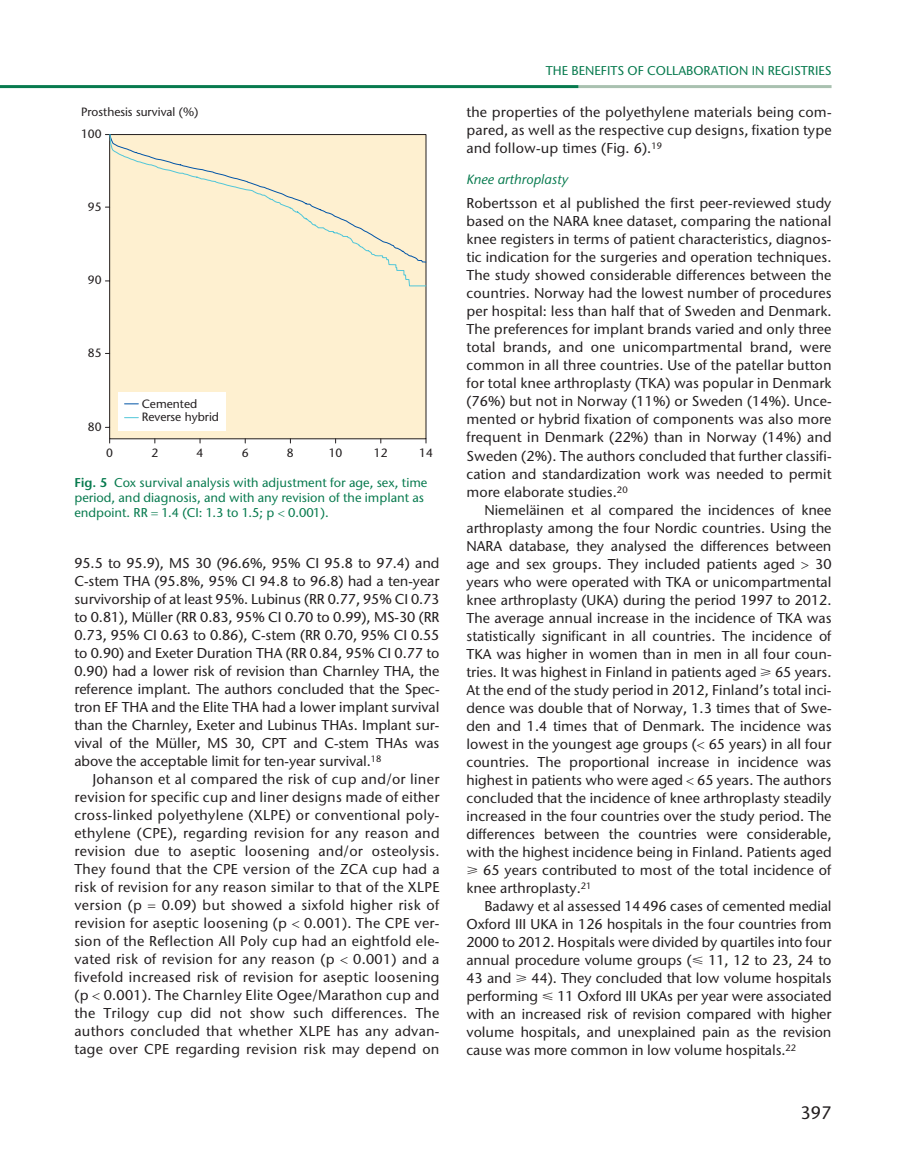
<style>
.page{position:relative;width:906px;height:1170px;background:#fff}
.page>*{position:absolute;margin:0;border:0;box-sizing:border-box;transform-origin:0 0}
.t1{font:500 18px "Stone Sans ITC Pro";color:#231f20}
.t2{font:500 14.25px/18px "Stone Sans ITC Pro";letter-spacing:.005em;color:#231f20;text-align:justify}
.t3{font:italic 500 13.5px "Stone Sans ITC Pro";color:#077a4e}
.t4{font:500 12.75px/15px "Stone Sans ITC Pro";color:#077a4e}
.t5{font:500 12px/13.2px "Stone Sans Std";color:#231f20}
.s1{font-weight:600}
</style>
<div class="page">
<hr style="left:578px;top:85px;width:253px;height:3px;background:#a9c1b0">
<hr style="left:0;top:85px;width:578px;height:3px;background:#077a4e">
<div style="left:105px;top:280px;width:322px;height:159px;background:#fef0d0"></div>
<div style="left:118px;top:392px;width:107px;height:39px;background:#fff"></div>
<svg style="left:125px;top:403px;width:13px;height:1px"></svg>
<svg style="left:125px;top:417px;width:13px;height:1px"></svg>
<div style="left:109px;top:134px;width:318px;height:152px;background:#fef0d0"></div>
<p class="t5" style="left:81px;top:106px;width:119px">Prosthesis survival (%)</p>
<p class="t5" style="left:81px;top:127px;width:22px">100</p>
<p class="t5" style="left:88px;top:200px;width:15px">95</p>
<p class="t5" style="left:88px;top:273px;width:15px">90</p>
<p class="t5" style="left:88px;top:346px;width:15px">85</p>
<p class="t5" style="left:88px;top:420px;width:15px">80</p>
<p class="t5" style="left:142px;top:397px;width:79px">Cemented<br>Reverse hybrid</p>
<p class="t5" style="left:106px;top:446px;width:8px">0</p>
<p class="t5" style="left:151px;top:446px;width:8px">2</p>
<p class="t5" style="left:197px;top:446px;width:8px">4</p>
<p class="t5" style="left:242px;top:446px;width:8px">6</p>
<p class="t5" style="left:287px;top:446px;width:8px">8</p>
<p class="t5" style="left:329px;top:446px;width:15px">10</p>
<p class="t5" style="left:374px;top:446px;width:15px">12</p>
<p class="t5" style="left:419px;top:446px;width:15px">14</p>
<p class="t4" style="left:74px;top:475px;width:354px"><span class="s1">Fig. 5</span> Cox survival analysis with adjustment for age, sex, time period, and diagnosis, and with any revision of the implant as endpoint. RR 1.4 (CI: 1.3 to 1.5; p 0.001).</p>
<p class="t2" style="left:74px;top:554px;width:366px">95.5 to 95.9), MS 30 (96.6%, 95% CI 95.8 to 97.4) and C-stem THA (95.8%, 95% CI 94.8 to 96.8) had a ten-year survivorship of at least 95%. Lubinus (RR 0.77, 95% CI 0.73 to 0.81), Müller (RR 0.83, 95% CI 0.70 to 0.99), MS-30 (RR 0.73, 95% CI 0.63 to 0.86), C-stem (RR 0.70, 95% CI 0.55 to 0.90) and Exeter Duration THA (RR 0.84, 95% CI 0.77 to 0.90) had a lower risk of revision than Charnley THA, the reference implant. The authors concluded that the Spec&shy;tron EF THA and the Elite THA had a lower implant survival than the Charnley, Exeter and Lubinus THAs. Implant sur&shy;vival of the Müller, MS 30, CPT and C-stem THAs was above the acceptable limit for ten-year survival.<sup>18</sup></p>
<p class="t2" style="left:74px;top:770px;width:366px;text-indent:18px">Johanson et al compared the risk of cup and/or liner revision for specific cup and liner designs made of either cross-linked polyethylene (XLPE) or conventional poly&shy;ethylene (CPE), regarding revision for any reason and revision due to aseptic loosening and/or osteolysis.<br>They found that the CPE version of the ZCA cup had a risk of revision for any reason similar to that of the XLPE version (p</p>
<p class="t2" style="left:74px;top:896px;width:366px;text-indent:87px">0.09) but showed a sixfold higher risk of revision for aseptic loosening (p 0.001). The CPE ver&shy;sion of the Reflection All Poly cup had an eightfold ele&shy;vated risk of revision for any reason (p</p>
<p class="t2" style="left:74px;top:950px;width:366px;text-indent:279px">0.001) and a fivefold increased risk of revision for aseptic loosening (p 0.001). The Charnley Elite Ogee/Marathon cup and the Trilogy cup did not show such differences. The authors concluded that whether XLPE has any advan&shy;tage over CPE regarding revision risk may depend on</p>
<p class="t4" style="left:546px;top:63px;width:287px">The benefits of collaboration in registries</p>
<p class="t2" style="left:466px;top:103px;width:366px">the properties of the polyethylene materials being com&shy;pared, as well as the respective cup designs, fixation type and follow-up times (Fig. 6).<sup>19</sup></p>
<p class="t3" style="left:466px;top:171px;width:103px">Knee arthroplasty</p>
<p class="t2" style="left:466px;top:194px;width:366px">Robertsson et al published the first peer-reviewed study based on the NARA knee dataset, comparing the national knee registers in terms of patient characteristics, diagnos&shy;tic indication for the surgeries and operation techniques.<br>The study showed considerable differences between the countries. Norway had the lowest number of procedures per hospital: less than half that of Sweden and Denmark.<br>The preferences for implant brands varied and only three total brands, and one unicompartmental brand, were common in all three countries. Use of the patellar button for total knee arthroplasty (TKA) was popular in Denmark (76%) but not in Norway (11%) or Sweden (14%). Unce&shy;mented or hybrid fixation of components was also more frequent in Denmark (22%) than in Norway (14%) and Sweden (2%). The authors concluded that further classifi&shy;cation and standardization work was needed to permit more elaborate studies.<sup>20</sup></p>
<p class="t2" style="left:466px;top:500px;width:366px;text-indent:18px">Niemeläinen et al compared the incidences of knee arthroplasty among the four Nordic countries. Using the NARA database, they analysed the differences between age and sex groups. They included patients aged</p>
<p class="t2" style="left:466px;top:554px;width:366px;text-indent:349px">30 years who were operated with TKA or unicompartmental knee arthroplasty (UKA) during the period 1997 to 2012.<br>The average annual increase in the incidence of TKA was statistically significant in all countries. The incidence of TKA was higher in women than in men in all four coun&shy;tries. It was highest in Finland in patients aged ⩾ 65 years.<br>At the end of the study period in 2012, Finland’s total inci&shy;dence was double that of Norway, 1.3 times that of Swe&shy;den and 1.4 times that of Denmark. The incidence was lowest in the youngest age groups ( 65 years) in all four countries. The proportional increase in incidence was highest in patients who were aged 65 years. The authors concluded that the incidence of knee arthroplasty steadily increased in the four countries over the study period. The differences between the countries were considerable, with the highest incidence being in Finland. Patients aged ⩾ 65 years contributed to most of the total incidence of knee arthroplasty.<sup>21</sup></p>
<p class="t2" style="left:466px;top:896px;width:366px;text-indent:18px">Badawy et al assessed 14496 cases of cemented medial Oxford III UKA in 126 hospitals in the four countries from 2000 to 2012. Hospitals were divided by quartiles into four annual procedure volume groups (⩽ 11, 12 to 23, 24 to 43 and ⩾ 44). They concluded that low volume hospitals performing ⩽ 11 Oxford III UKAs per year were associated with an increased risk of revision compared with higher volume hospitals, and unexplained pain as the revision cause was more common in low volume hospitals.<sup>22</sup></p>
<p class="t1" style="left:800px;top:1101px;width:32px">397</p>
</div>
